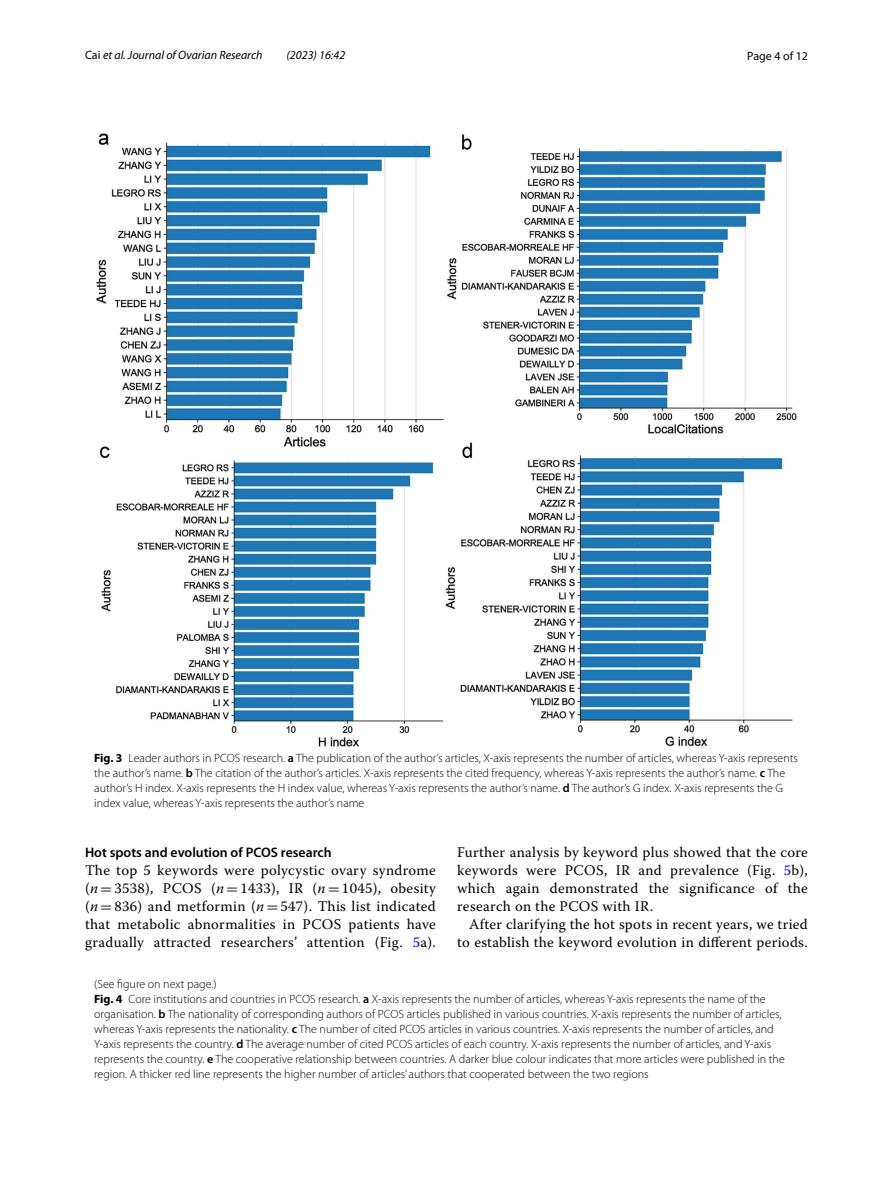
<style>
.page{position:relative;width:893px;height:1187px;background:#fff}
.page>*{position:absolute;margin:0;border:0;box-sizing:border-box;transform-origin:0 0}
.t1{font:14.7px/18px "Warnock Pro";letter-spacing:.02em;color:#000;text-align:justify}
.t2{font:600 13.8px "Myriad Pro";color:#000}
.t3{font:300 12px/15px "Myriad Pro";color:#000}
.t4{font:italic 12px "Myriad Pro";color:#000}
.t5{font:12px "Myriad Pro";color:#000}
.s1{font-style:normal}
.s2{font-weight:700}
.s3{font-weight:600}
.s4{font-style:italic}
.s5{font-family:"MTSY"}
.s6{color:#00f}
</style>
<div class="page">
<img style="left:96px;top:133px;width:701px;height:613px">
<p class="t4" style="left:85px;top:48px;width:179px"><span class="s1">Cai</span> et al. Journal of Ovarian Research</p>
<p class="t4" style="left:287px;top:48px;width:60px">(2023) 16:42</p>
<p class="t5" style="left:747px;top:48px;width:62px">Page 4 of 12</p>
<p class="t3" style="left:94px;top:750px;width:705px"><span class="s2">Fig. 3</span> Leader authors in PCOS research. <span class="s3">a</span> The publication of the author’s articles, X-axis represents the number of articles, whereas Y-axis represents the author’s name. <span class="s3">b</span> The citation of the author’s articles. X-axis represents the cited frequency, whereas Y-axis represents the author’s name. <span class="s3">c</span> The author’s H index. X-axis represents the H index value, whereas Y-axis represents the author’s name. <span class="s3">d</span> The author’s G index. X-axis represents the G index value, whereas Y-axis represents the author’s name</p>
<p class="t2" style="left:85px;top:843px;width:248px">Hot spots and evolution of PCOS research</p>
<p class="t1" style="left:85px;top:860px;width:352px">The top 5 keywords were polycystic ovary syndrome (<span class="s4">n</span> <span class="s5">=</span> 3538), PCOS (<span class="s4">n</span> <span class="s5">=</span> 1433), IR (<span class="s4">n</span> <span class="s5">=</span> 1045), obesity (<span class="s4">n</span> <span class="s5">=</span> 836) and metformin (<span class="s4">n</span> <span class="s5">=</span> 547). This list indicated that metabolic abnormalities in PCOS patients have gradually attracted researchers’ attention (Fig. <span class="s6">5</span>a).</p>
<p class="t3" style="left:94px;top:976px;width:124px">(See figure on next page.)</p>
<p class="t1" style="left:457px;top:842px;width:352px">Further analysis by keyword plus showed that the core keywords were PCOS, IR and prevalence (Fig. <span class="s6">5</span>b), which again demonstrated the significance of the research on the PCOS with IR.</p>
<p class="t1" style="left:457px;top:914px;width:352px;text-align:right">After clarifying the hot spots in recent years, we tried to establish the keyword evolution in different periods.</p>
<p class="t3" style="left:94px;top:991px;width:692px"><span class="s2">Fig. 4</span> Core institutions and countries in PCOS research. <span class="s3">a</span> X-axis represents the number of articles, whereas Y-axis represents the name of the organisation. <span class="s3">b</span> The nationality of corresponding authors of PCOS articles published in various countries. X-axis represents the number of articles, whereas Y-axis represents the nationality. <span class="s3">c</span> The number of cited PCOS articles in various countries. X-axis represents the number of articles, and Y-axis represents the country. <span class="s3">d</span> The average number of cited PCOS articles of each country. X-axis represents the number of articles, and Y-axis represents the country. <span class="s3">e</span> The cooperative relationship between countries. A darker blue colour indicates that more articles were published in the region. A thicker red line represents the higher number of articles’ authors that cooperated between the two regions</p>
</div>
